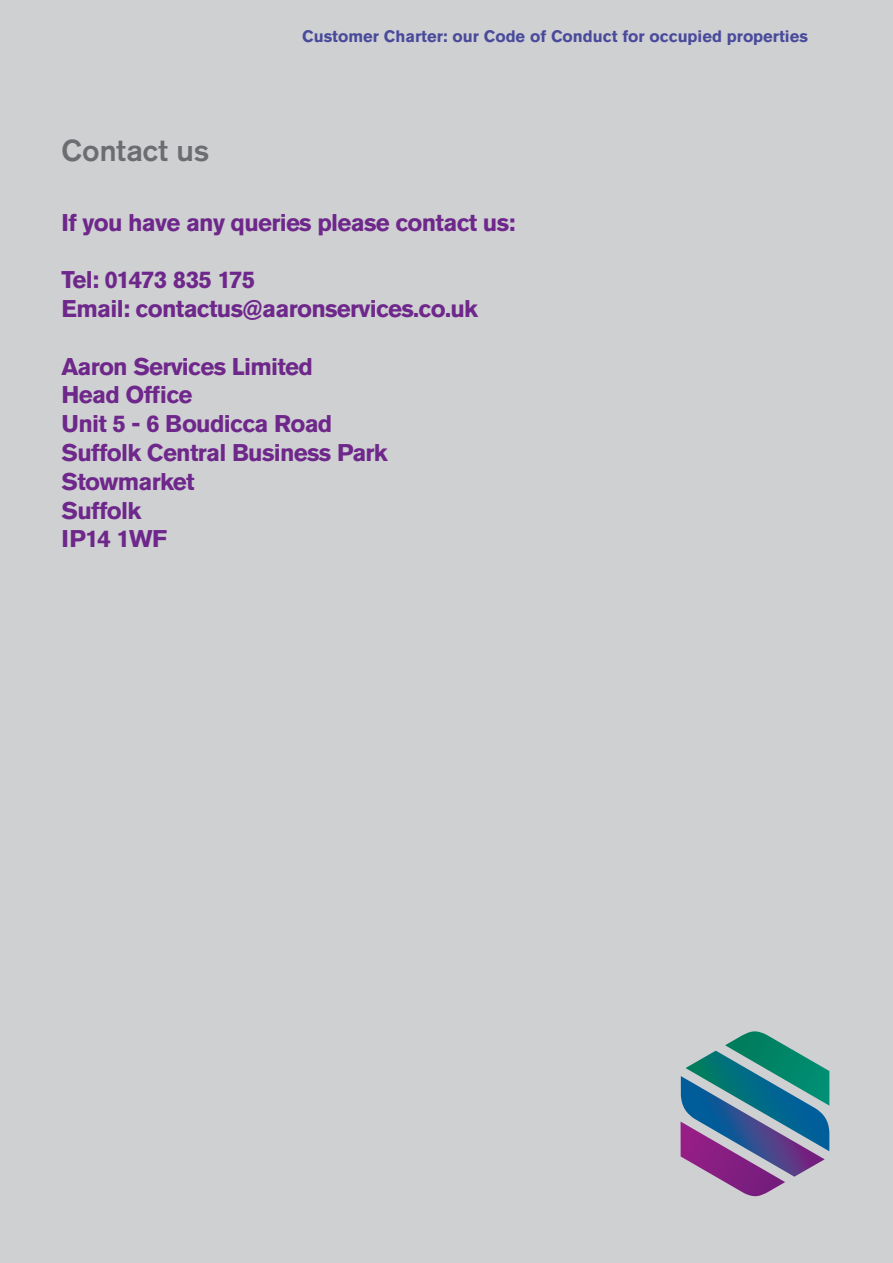
<style>
.page{position:relative;width:893px;height:1263px;background:#cfd0d2}
.page>*{position:absolute;margin:0;border:0;box-sizing:border-box;transform-origin:0 0}
.t1{font:500 30px "Akzidenz Grotesk Pro";color:#6c6d70}
.t2{font:700 24px "Akzidenz Grotesk Pro";letter-spacing:-.03em;color:#6e278a}
.t3{font:700 24px "Akzidenz Grotesk Pro";letter-spacing:-.05em;color:#6e278a}
.t4{font:700 16.5px "Akzidenz Grotesk Pro";color:#494a9b}
</style>
<div class="page">
<svg style="left:681px;top:1031px;width:148px;height:165px"></svg>
<p class="t1" style="left:62px;top:131px;width:149px">Contact us</p>
<p class="t4" style="left:302px;top:26px;width:507px">Customer Charter: our Code of Conduct for occupied properties</p>
<p class="t2" style="left:62px;top:207px;width:455px">If you have any queries please contact us:</p>
<p class="t3" style="left:62px;top:264px;width:195px">Tel: 01473 835 175</p>
<p class="t2" style="left:62px;top:293px;width:418px">Email: contactus@aaronservices.co.uk</p>
<p class="t2" style="left:62px;top:351px;width:253px">Aaron Services Limited</p>
<p class="t2" style="left:62px;top:379px;width:132px">Head Office</p>
<p class="t2" style="left:62px;top:408px;width:272px">Unit 5 - 6 Boudicca Road</p>
<p class="t2" style="left:62px;top:437px;width:328px">Suffolk Central Business Park</p>
<p class="t2" style="left:62px;top:466px;width:135px">Stowmarket</p>
<p class="t2" style="left:62px;top:495px;width:81px">Suffolk</p>
<p class="t2" style="left:62px;top:523px;width:107px">IP14 1WF</p>
</div>
